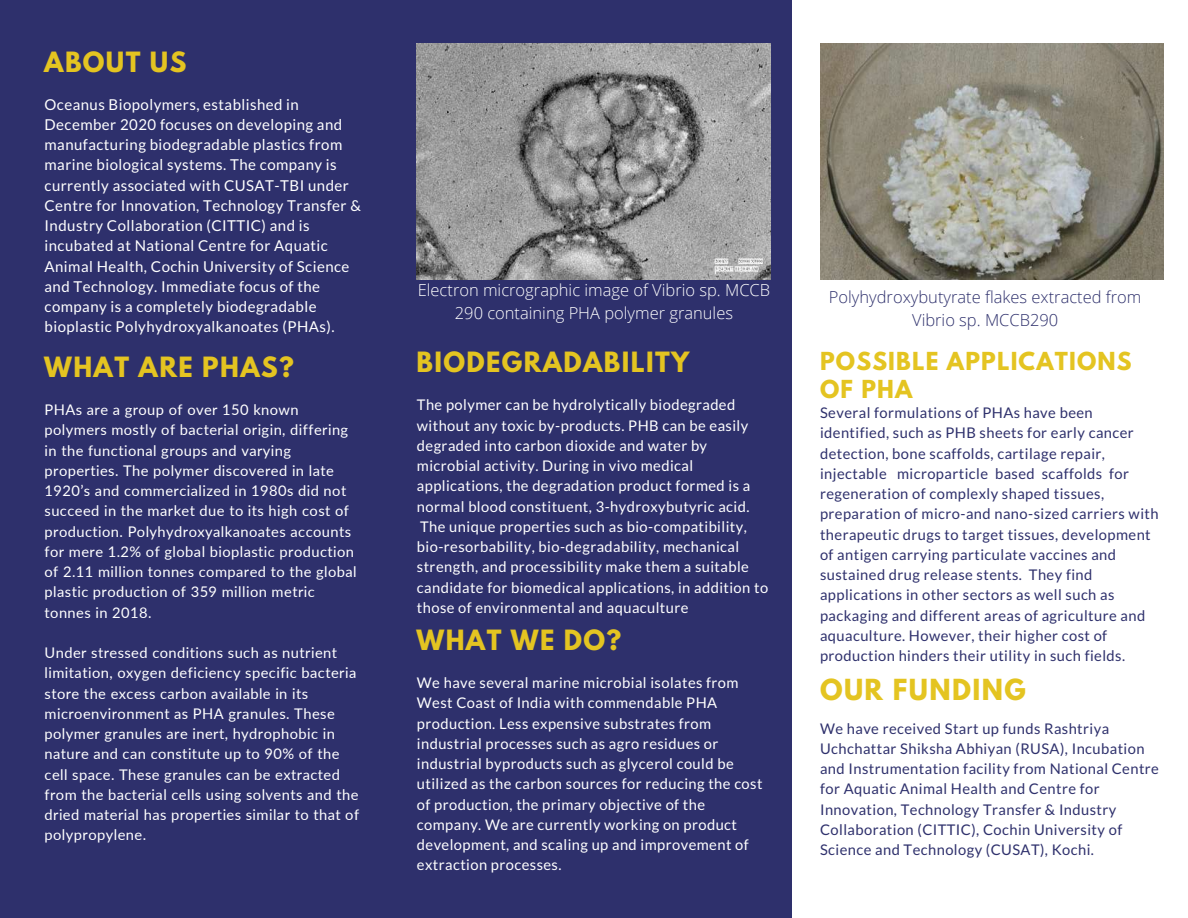
<style>
.page{position:relative;width:1188px;height:918px;background:#2e306c}
.page>*{position:absolute;margin:0;border:0;box-sizing:border-box;transform-origin:0 0}
.t1{font:700 25.65px "League Spartan";letter-spacing:.055em;color:#e4c421}
.t2{font:700 24.75px "League Spartan";letter-spacing:.055em;color:#e4c421}
.t3{font:700 22.05px/28.2px "League Spartan";letter-spacing:.055em;color:#e4c421}
.t4{font:300 16.5px/22.5px "Open Sans";color:#fff;text-align:center}
.t5{font:300 16.5px/22.5px "Open Sans";color:#2e306c;text-align:center}
.t6{font:15px/20.2px "Lato";letter-spacing:.03em;color:#fff}
.t7{font:14.7px/20.2px "Lato";letter-spacing:.03em;color:#fff}
.t8{font:14.7px/20.2px "Lato";letter-spacing:.03em;color:#2e306c}
</style>
<div class="page">
<div style="left:792px;top:0;width:396px;height:918px;background:#fff"></div>
<img style="left:417px;top:43px;width:354px;height:237px">
<img style="left:820px;top:44px;width:343px;height:236px">
<h2 class="t2" style="left:44px;top:50px;width:144px">ABOUT US</h2>
<p class="t6" style="left:45px;top:94px;width:318px">Oceanus Biopolymers, established in December 2020 focuses on developing and manufacturing biodegradable plastics from marine biological systems. The company is currently associated with CUSAT-TBI under Centre for Innovation, Technology Transfer &amp; Industry Collaboration (CITTIC) and is incubated at National Centre for Aquatic Animal Health, Cochin University of Science and Technology. Immediate focus of the company is a completely biodegradable bioplastic Polyhydroxyalkanoates (PHAs).</p>
<h2 class="t2" style="left:44px;top:355px;width:251px">WHAT ARE PHAS?</h2>
<p class="t7" style="left:45px;top:399px;width:314px">PHAs are a group of over 150 known polymers mostly of bacterial origin, differing in the functional groups and varying properties. The polymer discovered in late 1920’s and commercialized in 1980s did not succeed in the market due to its high cost of production. Polyhydroxyalkanoates accounts for mere 1.2% of global bioplastic production of 2.11 million tonnes compared to the global plastic production of 359 million metric tonnes in 2018.</p>
<p class="t7" style="left:45px;top:642px;width:316px">Under stressed conditions such as nutrient limitation, oxygen deficiency specific bacteria store the excess carbon available in its microenvironment as PHA granules. These polymer granules are inert, hydrophobic in nature and can constitute up to 90% of the cell space. These granules can be extracted from the bacterial cells using solvents and the dried material has properties similar to that of polypropylene.</p>
<p class="t4" style="left:418px;top:279px;width:354px">Electron micrographic image of Vibrio sp. MCCB<br>290 containing PHA polymer granules</p>
<h2 class="t2" style="left:417px;top:350px;width:274px">BIODEGRADABILITY</h2>
<p class="t7" style="left:417px;top:395px;width:353px">The polymer can be hydrolytically biodegraded without any toxic by-products. PHB can be easily degraded into carbon dioxide and water by microbial activity. During in vivo medical applications, the degradation product formed is a normal blood constituent, 3-hydroxybutyric acid.<br>The unique properties such as bio-compatibility, bio-resorbability, bio-degradability, mechanical strength, and processibility make them a suitable candidate for biomedical applications, in addition to those of environmental and aquaculture</p>
<h2 class="t2" style="left:417px;top:628px;width:206px">WHAT WE DO?</h2>
<p class="t7" style="left:417px;top:672px;width:347px">We have several marine microbial isolates from West Coast of India with commendable PHA production. Less expensive substrates from industrial processes such as agro residues or industrial byproducts such as glycerol could be utilized as the carbon sources for reducing the cost of production, the primary objective of the company. We are currently working on product development, and scaling up and improvement of extraction processes.</p>
<p class="t5" style="left:829px;top:285px;width:314px">Polyhydroxybutyrate flakes extracted from<br>Vibrio sp. MCCB290</p>
<h3 class="t3" style="left:820px;top:350px;width:313px">POSSIBLE APPLICATIONS<br>OF PHA</h3>
<p class="t8" style="left:820px;top:402px;width:340px">Several formulations of PHAs have been identified, such as PHB sheets for early cancer detection, bone scaffolds, cartilage repair, injectable microparticle based scaffolds for regeneration of complexly shaped tissues, preparation of micro-and nano-sized carriers with therapeutic drugs to target tissues, development of antigen carrying particulate vaccines and sustained drug release stents. They find applications in other sectors as well such as packaging and different areas of agriculture and aquaculture. However, their higher cost of production hinders their utility in such fields.</p>
<h1 class="t1" style="left:820px;top:677px;width:207px">OUR FUNDING</h1>
<p class="t8" style="left:820px;top:718px;width:340px">We have received Start up funds Rashtriya Uchchattar Shiksha Abhiyan (RUSA), Incubation and Instrumentation facility from National Centre for Aquatic Animal Health and Centre for Innovation, Technology Transfer &amp; Industry Collaboration (CITTIC), Cochin University of Science and Technology (CUSAT), Kochi.</p>
</div>
